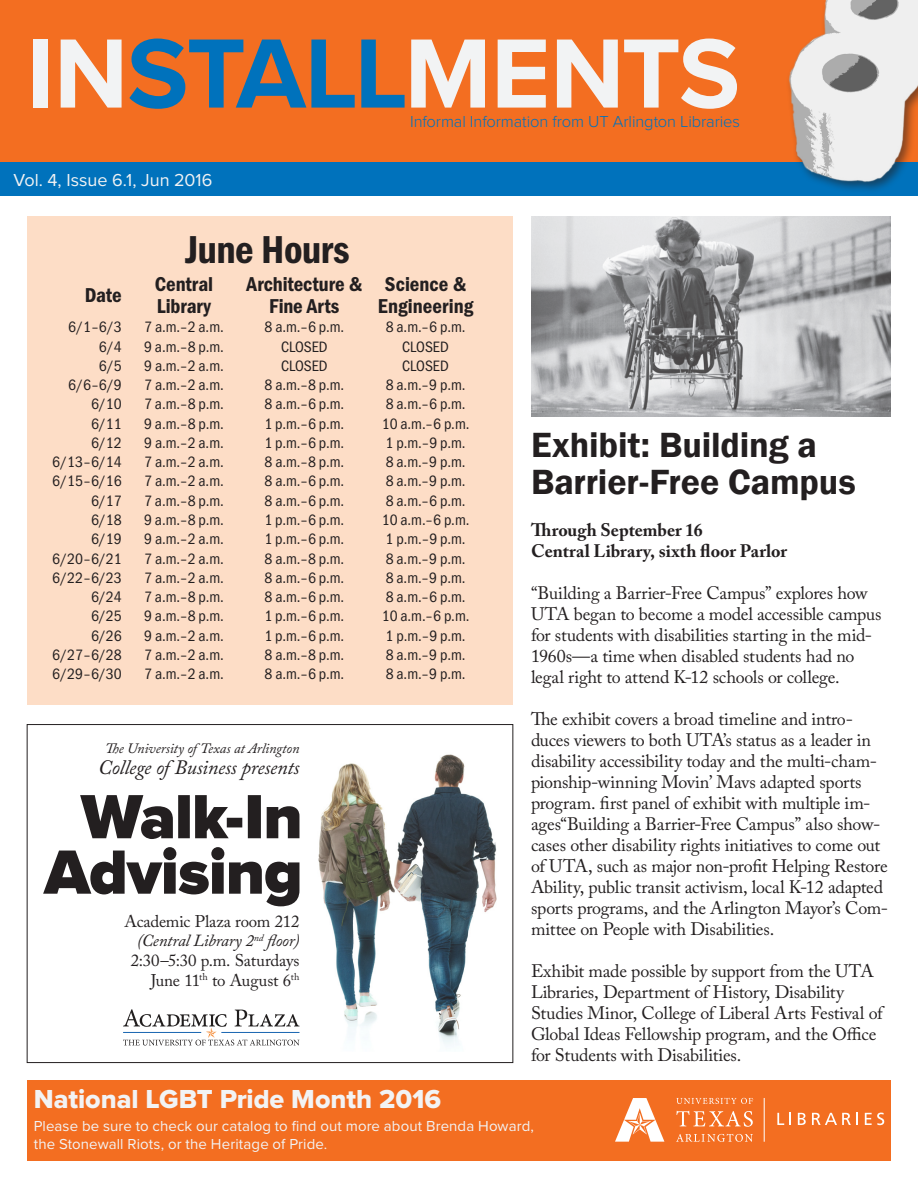
<style>
.page{position:relative;width:918px;height:1188px;background:#fff}
.page>*{position:absolute;margin:0;border:0;box-sizing:border-box;transform-origin:0 0}
.t1{font:700 102px "Proxima Nova";letter-spacing:-.02em;color:#f2f3f4}
.t2{font:40.35px "Franklin Gothic URW Con Dem";letter-spacing:-.015em;color:#231f20}
.Headline{font:600 36px/37.2px "Franklin Gothic";letter-spacing:-.005em;color:#231f20}
.t3{font:27px "Proxima Nova Extrabld";letter-spacing:-.005em;color:#f2f3f4}
.t4{font:20.85px/21.3px "Franklin Gothic URW Con Dem";color:#231f20;text-align:center}
.t5{font:italic 20.4px "Adobe Caslon Pro";letter-spacing:-.015em;color:#231f20}
.Body{font:18px/21px "Adobe Caslon Pro";letter-spacing:-.015em;color:#231f20}
.Body-2{font:700 18px/21px "Adobe Caslon Pro";color:#231f20}
.t6{font:18px "Proxima Nova";color:#f2f3f4}
.t7{font:16.8px/19.6px "Adobe Caslon Pro";letter-spacing:-.01em;color:#231f20;text-align:right}
.t8{font:300 16.5px "Proxima Nova";letter-spacing:-.005em;color:#0072bc}
.t9{font:15.6px "Franklin Gothic URW Con Boo";color:#231f20}
.t10{font:15px/18px "Proxima Nova";letter-spacing:.005em;color:#f2f3f4}
.t11{font:italic 14.25px "Adobe Caslon Pro";letter-spacing:-.005em;color:#231f20}
.s1{color:#0072bc}
.s2{font-style:italic}
</style>
<div class="page">
<div style="left:27px;top:216px;width:486px;height:488px;background:#fdddc6"></div>
<div style="left:0;top:0;width:918px;height:162px;background:#f36e21"></div>
<div style="left:0;top:162px;width:918px;height:34px;background:#0072bc"></div>
<img style="left:788px;top:0;width:130px;height:191px">
<img style="left:531px;top:216px;width:360px;height:200px">
<div style="left:27px;top:1080px;width:864px;height:81px;background:#f36e21"></div>
<svg style="left:676px;top:1098px;width:77px;height:6px"></svg>
<svg style="left:676px;top:1111px;width:77px;height:16px"></svg>
<svg style="left:676px;top:1134px;width:77px;height:8px"></svg>
<svg style="left:615px;top:1098px;width:49px;height:44px"></svg>
<hr style="left:764px;top:1098px;width:1px;height:44px;background:#fff">
<svg style="left:777px;top:1113px;width:7px;height:12px"></svg>
<svg style="left:790px;top:1113px;width:1px;height:12px"></svg>
<svg style="left:798px;top:1113px;width:8px;height:12px"></svg>
<svg style="left:812px;top:1113px;width:46px;height:12px"></svg>
<svg style="left:865px;top:1113px;width:19px;height:12px"></svg>
<img style="left:318px;top:754px;width:179px;height:291px">
<svg style="left:43px;top:847px;width:256px;height:59px"></svg>
<svg style="left:80px;top:795px;width:219px;height:44px"></svg>
<svg style="left:123px;top:1009px;width:176px;height:37px"></svg>
<p class="t1" style="left:27px;top:13px;width:715px">IN<span class="s1">STALL</span>MENTS</p>
<p class="t8" style="left:410px;top:112px;width:331px">Informal Information from UT Arlington Libraries</p>
<p class="t6" style="left:14px;top:169px;width:200px">Vol. 4, Issue 6.1, Jun 2016</p>
<p class="t2" style="left:185px;top:223px;width:166px">June Hours</p>
<p class="t4" style="left:85px;top:283px;width:38px">Date</p>
<p class="t4" style="left:155px;top:273px;width:60px;text-align:left">Central<br>Library</p>
<p class="t4" style="left:247px;top:273px;width:117px">Architecture &amp;<br>Fine Arts</p>
<p class="t4" style="left:378px;top:273px;width:97px">Science &amp;<br>Engineering</p>
<p class="t9" style="left:68px;top:317px;width:55px">6/1–6/3</p>
<p class="t9" style="left:144px;top:317px;width:81px">7 a.m.–2 a.m.</p>
<p class="t9" style="left:264px;top:317px;width:81px">8 a.m.–6 p.m.</p>
<p class="t9" style="left:386px;top:317px;width:81px">8 a.m.–6 p.m.</p>
<p class="t9" style="left:99px;top:337px;width:24px">6/4</p>
<p class="t9" style="left:144px;top:337px;width:81px">9 a.m.–8 p.m.</p>
<p class="t9" style="left:281px;top:337px;width:48px">CLOSED</p>
<p class="t9" style="left:402px;top:337px;width:48px">CLOSED</p>
<p class="t9" style="left:99px;top:356px;width:24px">6/5</p>
<p class="t9" style="left:144px;top:356px;width:81px">9 a.m.–2 a.m.</p>
<p class="t9" style="left:281px;top:356px;width:48px">CLOSED</p>
<p class="t9" style="left:402px;top:356px;width:48px">CLOSED</p>
<p class="t9" style="left:68px;top:375px;width:55px">6/6–6/9</p>
<p class="t9" style="left:144px;top:375px;width:81px">7 a.m.–2 a.m.</p>
<p class="t9" style="left:264px;top:375px;width:81px">8 a.m.–8 p.m.</p>
<p class="t9" style="left:386px;top:375px;width:81px">8 a.m.–9 p.m.</p>
<p class="t9" style="left:91px;top:395px;width:32px">6/10</p>
<p class="t9" style="left:144px;top:395px;width:81px">7 a.m.–8 p.m.</p>
<p class="t9" style="left:264px;top:395px;width:81px">8 a.m.–6 p.m.</p>
<p class="t9" style="left:386px;top:395px;width:81px">8 a.m.–6 p.m.</p>
<p class="t9" style="left:91px;top:414px;width:32px">6/11</p>
<p class="t9" style="left:144px;top:414px;width:81px">9 a.m.–8 p.m.</p>
<p class="t9" style="left:264px;top:414px;width:81px">1 p.m.–6 p.m.</p>
<p class="t9" style="left:382px;top:414px;width:89px">10 a.m.–6 p.m.</p>
<p class="t9" style="left:91px;top:433px;width:32px">6/12</p>
<p class="t9" style="left:144px;top:433px;width:81px">9 a.m.–2 a.m.</p>
<p class="t9" style="left:264px;top:433px;width:81px">1 p.m.–6 p.m.</p>
<p class="t9" style="left:386px;top:433px;width:81px">1 p.m.–9 p.m.</p>
<p class="t9" style="left:52px;top:452px;width:71px">6/13–6/14</p>
<p class="t9" style="left:144px;top:452px;width:81px">7 a.m.–2 a.m.</p>
<p class="t9" style="left:264px;top:452px;width:81px">8 a.m.–8 p.m.</p>
<p class="t9" style="left:386px;top:452px;width:81px">8 a.m.–9 p.m.</p>
<p class="t9" style="left:52px;top:472px;width:71px">6/15–6/16</p>
<p class="t9" style="left:144px;top:472px;width:81px">7 a.m.–2 a.m.</p>
<p class="t9" style="left:264px;top:472px;width:81px">8 a.m.–6 p.m.</p>
<p class="t9" style="left:386px;top:472px;width:81px">8 a.m.–9 p.m.</p>
<p class="t9" style="left:91px;top:491px;width:32px">6/17</p>
<p class="t9" style="left:144px;top:491px;width:81px">7 a.m.–8 p.m.</p>
<p class="t9" style="left:264px;top:491px;width:81px">8 a.m.–6 p.m.</p>
<p class="t9" style="left:386px;top:491px;width:81px">8 a.m.–6 p.m.</p>
<p class="t9" style="left:91px;top:510px;width:32px">6/18</p>
<p class="t9" style="left:144px;top:510px;width:81px">9 a.m.–8 p.m.</p>
<p class="t9" style="left:264px;top:510px;width:81px">1 p.m.–6 p.m.</p>
<p class="t9" style="left:382px;top:510px;width:89px">10 a.m.–6 p.m.</p>
<p class="t9" style="left:91px;top:530px;width:32px">6/19</p>
<p class="t9" style="left:144px;top:530px;width:81px">9 a.m.–2 a.m.</p>
<p class="t9" style="left:264px;top:530px;width:81px">1 p.m.–6 p.m.</p>
<p class="t9" style="left:386px;top:530px;width:81px">1 p.m.–9 p.m.</p>
<p class="t9" style="left:52px;top:549px;width:71px">6/20–6/21</p>
<p class="t9" style="left:144px;top:549px;width:81px">7 a.m.–2 a.m.</p>
<p class="t9" style="left:264px;top:549px;width:81px">8 a.m.–8 p.m.</p>
<p class="t9" style="left:386px;top:549px;width:81px">8 a.m.–9 p.m.</p>
<p class="t9" style="left:52px;top:568px;width:71px">6/22–6/23</p>
<p class="t9" style="left:144px;top:568px;width:81px">7 a.m.–2 a.m.</p>
<p class="t9" style="left:264px;top:568px;width:81px">8 a.m.–6 p.m.</p>
<p class="t9" style="left:386px;top:568px;width:81px">8 a.m.–9 p.m.</p>
<p class="t9" style="left:91px;top:587px;width:32px">6/24</p>
<p class="t9" style="left:144px;top:587px;width:81px">7 a.m.–8 p.m.</p>
<p class="t9" style="left:264px;top:587px;width:81px">8 a.m.–6 p.m.</p>
<p class="t9" style="left:386px;top:587px;width:81px">8 a.m.–6 p.m.</p>
<p class="t9" style="left:91px;top:607px;width:32px">6/25</p>
<p class="t9" style="left:144px;top:607px;width:81px">9 a.m.–8 p.m.</p>
<p class="t9" style="left:264px;top:607px;width:81px">1 p.m.–6 p.m.</p>
<p class="t9" style="left:382px;top:607px;width:89px">10 a.m.–6 p.m.</p>
<p class="t9" style="left:91px;top:626px;width:32px">6/26</p>
<p class="t9" style="left:144px;top:626px;width:81px">9 a.m.–2 a.m.</p>
<p class="t9" style="left:264px;top:626px;width:81px">1 p.m.–6 p.m.</p>
<p class="t9" style="left:386px;top:626px;width:81px">1 p.m.–9 p.m.</p>
<p class="t9" style="left:52px;top:645px;width:71px">6/27–6/28</p>
<p class="t9" style="left:144px;top:645px;width:81px">7 a.m.–2 a.m.</p>
<p class="t9" style="left:264px;top:645px;width:81px">8 a.m.–8 p.m.</p>
<p class="t9" style="left:386px;top:645px;width:81px">8 a.m.–9 p.m.</p>
<p class="t9" style="left:52px;top:664px;width:71px">6/29–6/30</p>
<p class="t9" style="left:144px;top:664px;width:81px">7 a.m.–2 a.m.</p>
<p class="t9" style="left:264px;top:664px;width:81px">8 a.m.–6 p.m.</p>
<p class="t9" style="left:386px;top:664px;width:81px">8 a.m.–9 p.m.</p>
<p class="t11" style="left:105px;top:740px;width:196px">The University of Texas at Arlington</p>
<p class="t5" style="left:98px;top:755px;width:203px">College of Business presents</p>
<p class="t7" style="left:124px;top:911px;width:177px">Academic Plaza room 212 <span class="s2">(Central Library 2</span><sup>nd</sup> <span class="s2">floor)<br></span>2:30–5:30 p.m. Saturdays<br>June 11<sup>th</sup> to August 6<sup>th</sup></p>
<p class="Headline" style="left:531px;top:427px;width:326px">Exhibit: Building a<br>Barrier-Free Campus</p>
<p class="Body-2" style="left:531px;top:520px;width:258px">Through September 16<br>Central Library, sixth floor Parlor</p>
<p class="Body" style="left:531px;top:583px;width:352px">“Building a Barrier-Free Campus” explores how UTA began to become a model accessible campus for students with disabilities starting in the mid-1960s—a time when disabled students had no legal right to attend K-12 schools or college.</p>
<p class="Body" style="left:531px;top:709px;width:359px">The exhibit covers a broad timeline and intro&shy;duces viewers to both UTA’s status as a leader in disability accessibility today and the multi-cham&shy;pionship-winning Movin’ Mavs adapted sports program. first panel of exhibit with multiple im&shy;ages“Building a Barrier-Free Campus” also show&shy;cases other disability rights initiatives to come out of UTA, such as major non-profit Helping Restore Ability, public transit activism, local K-12 adapted sports programs, and the Arlington Mayor’s Com&shy;mittee on People with Disabilities.</p>
<p class="Body" style="left:531px;top:961px;width:353px">Exhibit made possible by support from the UTA Libraries, Department of History, Disability Studies Minor, College of Liberal Arts Festival of Global Ideas Fellowship program, and the Office for Students with Disabilities.</p>
<p class="t3" style="left:34px;top:1083px;width:409px">National LGBT Pride Month 2016</p>
<p class="t10" style="left:34px;top:1118px;width:502px">Please be sure to check our catalog to find out more about Brenda Howard, the Stonewall Riots, or the Heritage of Pride.</p>
</div>
